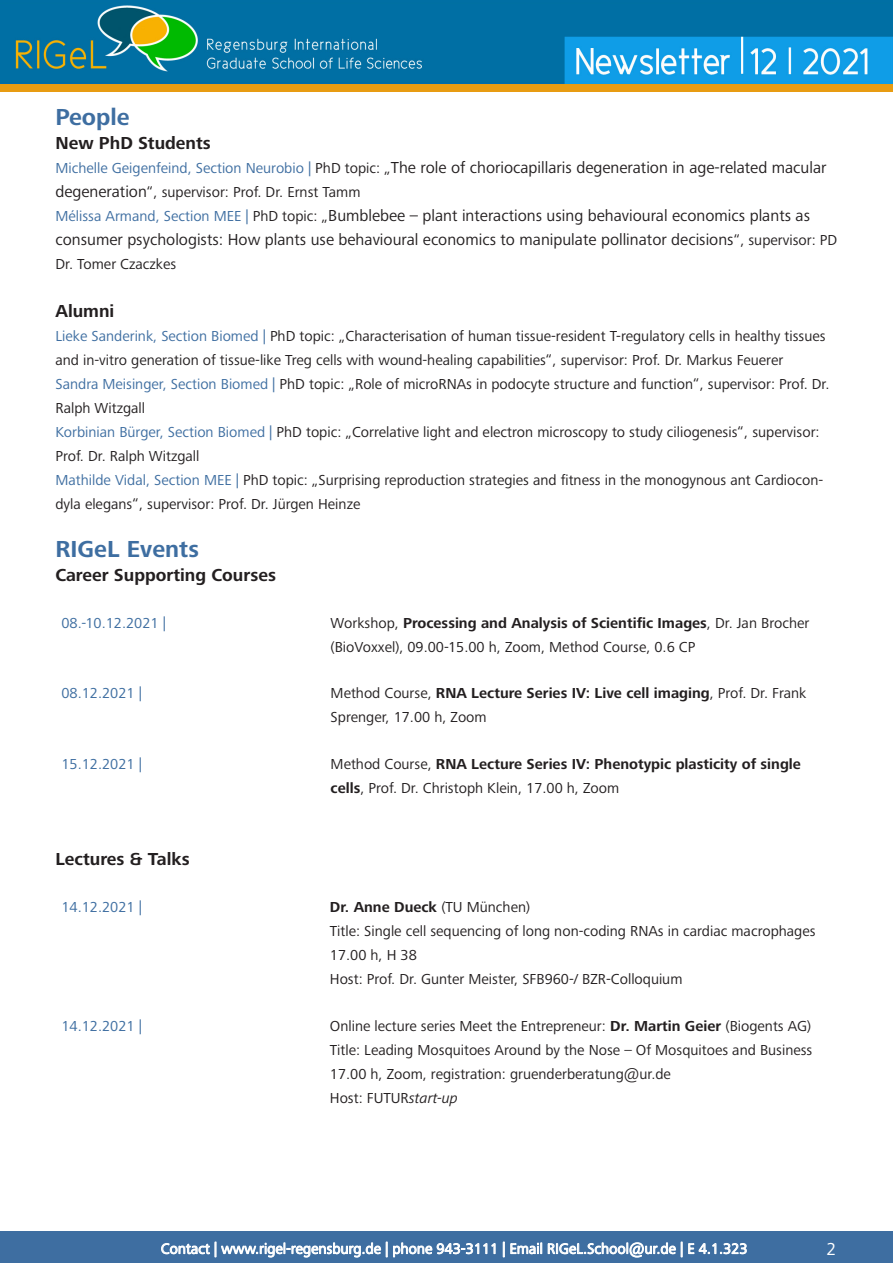
<style>
.page{position:relative;width:893px;height:1263px;background:#fff}
.page>*{position:absolute;margin:0;border:0;box-sizing:border-box;transform-origin:0 0}
.Überschriften_und_Un{font:700 24px "Frutiger Next LTW1 G";color:#3e6ea1}
.Überschriften_und_Un-2{font:700 18px "Frutiger Next LTW1 G";color:#231f20}
.t1{font:18px "Frutiger Next LTW1 G";color:#fff}
.Überschriften_und_Un-3{font:16.5px/24px "Frutiger Next LTW1 G";color:#231f20}
.Überschriften_und_Un-4{font:15px/24px "Frutiger Next LTW1 G";color:#231f20}
.Überschriften_und_Un-5{font:700 15px/24px "Frutiger Next LTW1 G";color:#231f20}
.t2{font:15px "Frutiger Next LTW1 G";color:#fff}
.t3{font:15px "Frutiger Next LTW1 G";color:#3e6ea1}
.s1{font-size:15px;color:#3e6ea1}
.s2{font-size:15px}
.s3{font-size:16.5px}
.s4{color:#3e6ea1}
.s5{font-weight:700}
.s6{font-weight:400}
.s7{font-style:italic}
</style>
<div class="page">
<div style="left:0;top:1231px;width:893px;height:32px;background:#3e6ea1"></div>
<svg style="left:161px;top:1242px;width:226px;height:16px"></svg>
<svg style="left:393px;top:1242px;width:103px;height:15px"></svg>
<svg style="left:503px;top:1242px;width:1px;height:15px"></svg>
<svg style="left:510px;top:1242px;width:172px;height:16px"></svg>
<svg style="left:688px;top:1243px;width:59px;height:11px"></svg>
<img style="left:0;top:0;width:893px;height:91px">
<p class="Überschriften_und_Un" style="left:55px;top:103px;width:76px">People</p>
<p class="Überschriften_und_Un-2" style="left:55px;top:132px;width:157px">New PhD Students</p>
<p class="Überschriften_und_Un-3" style="left:55px;top:156px;width:773px"><span class="s1">Michelle Geigenfeind, Section Neurobio |</span> <span class="s2">PhD topic: „</span>The role of choriocapillaris degeneration in age-related macular</p>
<p class="Überschriften_und_Un-4" style="left:55px;top:180px;width:307px"><span class="s3">degeneration</span>“, supervisor: Prof. Dr. Ernst Tamm</p>
<p class="Überschriften_und_Un-3" style="left:55px;top:204px;width:783px"><span class="s1">Mélissa Armand, Section MEE |</span> <span class="s2">PhD topic: „</span>Bumblebee – plant interactions using behavioural economics plants as consumer psychologists: How plants use behavioural economics to manipulate pollinator decisions<span class="s2">“, supervisor: PD</span></p>
<p class="Überschriften_und_Un-4" style="left:55px;top:252px;width:122px">Dr. Tomer Czaczkes</p>
<p class="Überschriften_und_Un-2" style="left:55px;top:300px;width:60px">Alumni</p>
<p class="Überschriften_und_Un-4" style="left:55px;top:324px;width:772px"><span class="s4">Lieke Sanderink, Section Biomed |</span> PhD topic: „Characterisation of human tissue-resident T-regulatory cells in healthy tissues and in-vitro generation of tissue-like Treg cells with wound-healing capabilities“, supervisor: Prof. Dr. Markus Feuerer</p>
<p class="Überschriften_und_Un-4" style="left:55px;top:372px;width:776px"><span class="s4">Sandra Meisinger, Section Biomed |</span> PhD topic: „Role of microRNAs in podocyte structure and function“, supervisor: Prof. Dr.<br>Ralph Witzgall</p>
<p class="Überschriften_und_Un-4" style="left:55px;top:420px;width:766px"><span class="s4">Korbinian Bürger, Section Biomed |</span> PhD topic: „Correlative light and electron microscopy to study ciliogenesis“, supervisor:<br>Prof. Dr. Ralph Witzgall</p>
<p class="Überschriften_und_Un-4" style="left:55px;top:468px;width:769px"><span class="s4">Mathilde Vidal, Section MEE |</span> PhD topic: „Surprising reproduction strategies and fitness in the monogynous ant Cardiocon&shy;dyla elegans“, supervisor: Prof. Dr. Jürgen Heinze</p>
<p class="Überschriften_und_Un" style="left:55px;top:535px;width:145px">RIGeL Events</p>
<p class="Überschriften_und_Un-2" style="left:55px;top:564px;width:222px">Career Supporting Courses</p>
<p class="t3" style="left:61px;top:614px;width:106px">08.-10.12.2021 |</p>
<p class="Überschriften_und_Un-4" style="left:331px;top:611px;width:480px">Workshop, <span class="s5">Processing and Analysis of Scientific Images</span>, Dr. Jan Brocher (BioVoxxel), 09.00-15.00 h, Zoom, Method Course, 0.6 CP</p>
<p class="t3" style="left:61px;top:685px;width:82px">08.12.2021 |</p>
<p class="Überschriften_und_Un-4" style="left:331px;top:682px;width:477px">Method Course, <span class="s5">RNA Lecture Series IV: Live cell imaging</span>, Prof. Dr. Frank<br>Sprenger, 17.00 h, Zoom</p>
<p class="t3" style="left:61px;top:756px;width:82px">15.12.2021 |</p>
<p class="Überschriften_und_Un-5" style="left:331px;top:753px;width:472px"><span class="s6">Method Course,</span> RNA Lecture Series IV: Phenotypic plasticity of single cells<span class="s6">, Prof. Dr. Christoph Klein, 17.00 h, Zoom</span></p>
<p class="Überschriften_und_Un-2" style="left:55px;top:849px;width:136px">Lectures &amp; Talks</p>
<p class="t3" style="left:61px;top:898px;width:82px">14.12.2021 |</p>
<p class="Überschriften_und_Un-5" style="left:330px;top:895px;width:202px">Dr. Anne Dueck <span class="s6">(TU München)</span></p>
<p class="Überschriften_und_Un-4" style="left:330px;top:919px;width:487px">Title: Single cell sequencing of long non-coding RNAs in cardiac macrophages</p>
<p class="Überschriften_und_Un-4" style="left:330px;top:943px;width:88px">17.00 h, H 38</p>
<p class="Überschriften_und_Un-4" style="left:330px;top:967px;width:354px">Host: Prof. Dr. Gunter Meister, SFB960-/ BZR-Colloquium</p>
<p class="t3" style="left:61px;top:1017px;width:82px">14.12.2021 |</p>
<p class="Überschriften_und_Un-4" style="left:330px;top:1014px;width:483px">Online lecture series Meet the Entrepreneur: <span class="s5">Dr. Martin Geier</span> (Biogents AG)</p>
<p class="Überschriften_und_Un-4" style="left:330px;top:1038px;width:484px">Title: Leading Mosquitoes Around by the Nose – Of Mosquitoes and Business</p>
<p class="Überschriften_und_Un-4" style="left:330px;top:1062px;width:342px">17.00 h, Zoom, registration: gruenderberatung@ur.de</p>
<p class="Überschriften_und_Un-4" style="left:330px;top:1086px;width:130px">Host: FUTUR<span class="s7">start-up</span></p>
<p class="t2" style="left:161px;top:1240px;width:588px">Contact | www.rigel-regensburg.de | phone 943-3111 | Email RIGeL.School@ur.de | E 4.1.323</p>
<p class="t1" style="left:826px;top:1239px;width:11px">2</p>
</div>
